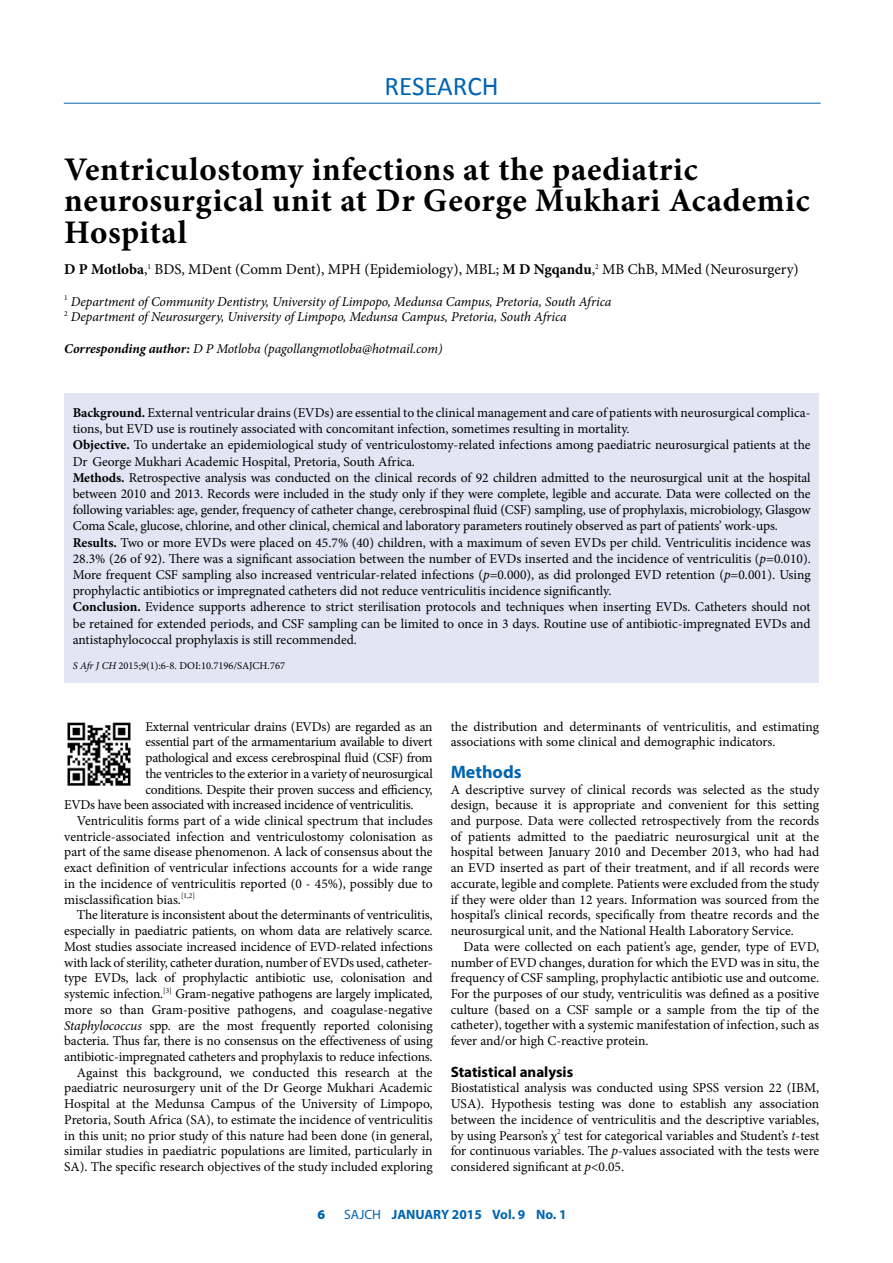
<style>
.page{position:relative;width:893px;height:1263px;background:#fff}
.page>*{position:absolute;margin:0;border:0;box-sizing:border-box;transform-origin:0 0}
.t1{font:700 33px/31.5px "Minion Pro";letter-spacing:.02em;color:#000}
.t2{font:27px "Calibri";color:#0064b0}
.t3{font:700 18px "Myriad Pro";color:#0064b0}
.t4{font:15px "Minion Pro";color:#000}
.t5{font:700 15px "Myriad Pro";color:#000}
.t6{font:13.5px/15.8px "Minion Pro";letter-spacing:-.005em;color:#000;text-align:justify}
.t7{font:italic 13.5px/15.8px "Minion Pro";letter-spacing:-.01em;color:#000}
.t8{font:700 13.5px "Myriad Pro";color:#0064b0}
.t9{font:900 13.5px "Myriad Pro";color:#0064b0}
.t10{font:10.5px "Minion Pro";color:#000}
.s1{font-weight:700}
.s2{font-style:italic}
.s3{font-weight:400}
</style>
<div class="page">
<hr style="left:64px;top:103px;width:757px;height:1px;background:#0064b0">
<div style="left:64px;top:393px;width:755px;height:289px;background:#e2e6f4"></div>
<img style="left:67px;top:722px;width:64px;height:64px">
<h2 class="t2" style="left:384px;top:69px;width:116px">RESEARCH</h2>
<h1 class="t1" style="left:64px;top:153px;width:747px">Ventriculostomy infections at the paediatric neurosurgical unit at Dr George Mukhari Academic<br>Hospital</h1>
<p class="t4" style="left:64px;top:259px;width:736px"><span class="s1">D P Motloba</span>,<sup>1</sup> BDS, MDent (Comm Dent), MPH (Epidemiology), MBL; <span class="s1">M D Ngqandu</span>,<sup>2</sup> MB ChB, MMed (Neurosurgery)</p>
<p class="t7" style="left:64px;top:294px;width:549px"><sup>1</sup> Department of Community Dentistry, University of Limpopo, Medunsa Campus, Pretoria, South Africa<br><sup>2</sup> Department of Neurosurgery, University of Limpopo, Medunsa Campus, Pretoria, South Africa</p>
<p class="t7" style="left:64px;top:341px;width:380px"><span class="s1">Corresponding author:</span> D P Motloba (pagollangmotloba@hotmail.com)</p>
<p class="t6" style="left:73px;top:405px;width:740px;line-height:16.2px;text-align:left"><span class="s1">Background.</span> External ventricular drains (EVDs) are essential to the clinical management and care of patients with neurosurgical complica&shy;tions, but EVD use is routinely associated with concomitant infection, sometimes resulting in mortality.<br><span class="s1">Objective.</span> To undertake an epidemiological study of ventriculostomy-related infections among paediatric neurosurgical patients at the Dr George Mukhari Academic Hospital, Pretoria, South Africa.<br><span class="s1">Methods.</span> Retrospective analysis was conducted on the clinical records of 92 children admitted to the neurosurgical unit at the hospital between 2010 and 2013. Records were included in the study only if they were complete, legible and accurate. Data were collected on the following variables: age, gender, frequency of catheter change, cerebrospinal fluid (CSF) sampling, use of prophylaxis, microbiology, Glasgow Coma Scale, glucose, chlorine, and other clinical, chemical and laboratory parameters routinely observed as part of patients’ work-ups.<br><span class="s1">Results.</span> Two or more EVDs were placed on 45.7% (40) children, with a maximum of seven EVDs per child. Ventriculitis incidence was 28.3% (26 of 92). There was a significant association between the number of EVDs inserted and the incidence of ventriculitis (<span class="s2">p</span>=0.010).<br>More frequent CSF sampling also increased ventricular-related infections (<span class="s2">p</span>=0.000), as did prolonged EVD retention (<span class="s2">p</span>=0.001). Using prophylactic antibiotics or impregnated catheters did not reduce ventriculitis incidence significantly.<br><span class="s1">Conclusion.</span> Evidence supports adherence to strict sterilisation protocols and techniques when inserting EVDs. Catheters should not be retained for extended periods, and CSF sampling can be limited to once in 3 days. Routine use of antibiotic-impregnated EVDs and antistaphylococcal prophylaxis is still recommended.</p>
<p class="t10" style="left:73px;top:658px;width:214px"><span class="s2">S Afr J CH</span> 2015;9(1):6-8. DOI:10.7196/SAJCH.767</p>
<p class="t6" style="left:145px;top:718px;width:289px">External ventricular drains (EVDs) are regarded as an</p>
<p class="t6" style="left:145px;top:734px;width:289px">essential part of the armamentarium available to divert</p>
<p class="t6" style="left:145px;top:750px;width:289px">pathological and excess cerebrospinal fluid (CSF) from</p>
<p class="t6" style="left:145px;top:766px;width:289px">the ventricles to the exterior in a variety of neurosurgical</p>
<p class="t6" style="left:145px;top:781px;width:289px">conditions. Despite their proven success and efficiency,</p>
<p class="t6" style="left:64px;top:797px;width:351px">EVDs have been associated with increased incidence of ventriculitis.</p>
<p class="t6" style="left:77px;top:813px;width:357px">Ventriculitis forms part of a wide clinical spectrum that includes</p>
<p class="t6" style="left:64px;top:828px;width:370px">ventricle-associated infection and ventriculostomy colonisation as</p>
<p class="t6" style="left:64px;top:844px;width:370px">part of the same disease phenomenon. A lack of consensus about the</p>
<p class="t6" style="left:64px;top:860px;width:370px">exact definition of ventricular infections accounts for a wide range</p>
<p class="t6" style="left:64px;top:876px;width:370px">in the incidence of ventriculitis reported (0 - 45%), possibly due to</p>
<p class="t6" style="left:64px;top:891px;width:132px">misclassification bias.<sup>[1,2]</sup></p>
<p class="t6" style="left:77px;top:907px;width:357px">The literature is inconsistent about the determinants of ventriculitis,</p>
<p class="t6" style="left:64px;top:923px;width:370px">especially in paediatric patients, on whom data are relatively scarce.</p>
<p class="t6" style="left:64px;top:939px;width:370px">Most studies associate increased incidence of EVD-related infections</p>
<p class="t6" style="left:64px;top:954px;width:370px">with lack of sterility, catheter duration, number of EVDs used, catheter-</p>
<p class="t6" style="left:64px;top:970px;width:370px">type EVDs, lack of prophylactic antibiotic use, colonisation and</p>
<p class="t6" style="left:64px;top:986px;width:370px">systemic infection.<sup>[3]</sup> Gram-negative pathogens are largely implicated,</p>
<p class="t6" style="left:64px;top:1002px;width:370px">more so than Gram-positive pathogens, and coagulase-negative</p>
<p class="t6" style="left:64px;top:1017px;width:370px"><span class="s2">Staphylococcus</span> spp. are the most frequently reported colonising</p>
<p class="t6" style="left:64px;top:1033px;width:370px">bacteria. Thus far, there is no consensus on the effectiveness of using</p>
<p class="t6" style="left:64px;top:1049px;width:370px">antibiotic-impregnated catheters and prophylaxis to reduce infections.</p>
<p class="t6" style="left:77px;top:1064px;width:357px">Against this background, we conducted this research at the</p>
<p class="t6" style="left:64px;top:1080px;width:370px">paediatric neurosurgery unit of the Dr George Mukhari Academic</p>
<p class="t6" style="left:64px;top:1096px;width:370px">Hospital at the Medunsa Campus of the University of Limpopo,</p>
<p class="t6" style="left:64px;top:1112px;width:370px">Pretoria, South Africa (SA), to estimate the incidence of ventriculitis</p>
<p class="t6" style="left:64px;top:1127px;width:370px">in this unit; no prior study of this nature had been done (in general,</p>
<p class="t6" style="left:64px;top:1143px;width:370px">similar studies in paediatric populations are limited, particularly in</p>
<p class="t6" style="left:64px;top:1159px;width:370px">SA). The specific research objectives of the study included exploring</p>
<p class="t6" style="left:451px;top:718px;width:370px">the distribution and determinants of ventriculitis, and estimating associations with some clinical and demographic indicators.</p>
<h3 class="t3" style="left:451px;top:760px;width:72px">Methods</h3>
<p class="t6" style="left:451px;top:781px;width:370px">A descriptive survey of clinical records was selected as the study design, because it is appropriate and convenient for this setting and purpose. Data were collected retrospectively from the records of patients admitted to the paediatric neurosurgical unit at the hospital between January 2010 and December 2013, who had had an EVD inserted as part of their treatment, and if all records were accurate, legible and complete. Patients were excluded from the study if they were older than 12 years. Information was sourced from the hospital’s clinical records, specifically from theatre records and the neurosurgical unit, and the National Health Laboratory Service.</p>
<p class="t6" style="left:451px;top:939px;width:370px;text-indent:13px">Data were collected on each patient’s age, gender, type of EVD, number of EVD changes, duration for which the EVD was in situ, the frequency of CSF sampling, prophylactic antibiotic use and outcome.<br>For the purposes of our study, ventriculitis was defined as a positive culture (based on a CSF sample or a sample from the tip of the catheter), together with a systemic manifestation of infection, such as fever and/or high C-reactive protein.</p>
<p class="t5" style="left:451px;top:1062px;width:124px">Statistical analysis</p>
<p class="t6" style="left:451px;top:1080px;width:370px">Biostatistical analysis was conducted using SPSS version 22 (IBM, USA). Hypothesis testing was done to establish any association between the incidence of ventriculitis and the descriptive variables, by using Pearson’s χ<sup>2</sup> test for categorical variables and Student’s <span class="s2">t</span>-test for continuous variables. The <span class="s2">p</span>-values associated with the tests were considered significant at <span class="s2">p</span>&lt;0.05.</p>
<p class="t9" style="left:318px;top:1207px;width:9px">6</p>
<p class="t8" style="left:344px;top:1206px;width:224px"><span class="s3">SAJCH</span> JANUARY 2015 Vol. 9 No. 1</p>
</div>
